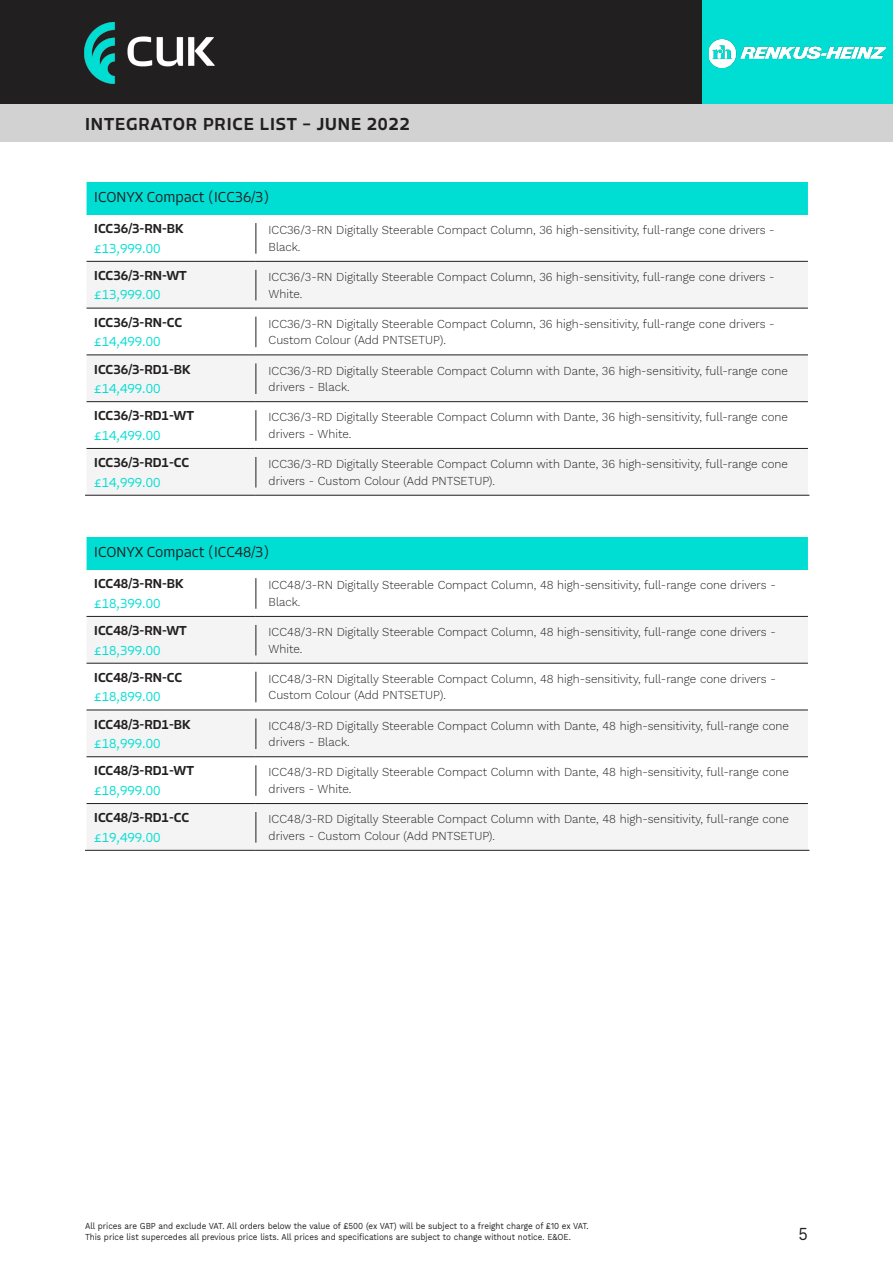
<style>
.page{position:relative;width:893px;height:1263px;background:#fff}
.page>*{position:absolute;margin:0;border:0;box-sizing:border-box;transform-origin:0 0}
.t1{font:500 18px "Allotrope";letter-spacing:.05em;color:#221f20}
.t2{font:18px "Work Sans";color:#221f20;scale:.9 1}
.t3{font:300 15px "Allotrope";color:#221f20}
.t4{font:500 13.5px/19.5px "Allotrope";color:#221f20}
.t5{font:300 13.5px "Allotrope";color:#00ded4}
.Description{font:300 12px/16.5px "Work Sans";color:#221f20}
.t6{font:9px/10.8px "Work Sans";color:#221f20;scale:.9 1}
.s1{font-weight:300;color:#00ded4}
</style>
<div class="page">
<div style="left:702px;top:0;width:191px;height:104px;background:#00ded4"></div>
<div style="left:0;top:0;width:702px;height:104px;background:#221f20"></div>
<div style="left:0;top:104px;width:893px;height:37px;background:#d3d2d2"></div>
<img style="left:84px;top:23px;width:131px;height:61px">
<img style="left:709px;top:39px;width:176px;height:28px">
<div style="left:86px;top:182px;width:723px;height:33px;background:#00ded4"></div>
<svg style="left:87px;top:262px;width:721px;height:233px;fill:#f4f4f4"></svg>
<hr style="left:85px;top:182px;width:2px;height:33px;background:#fff">
<hr style="left:87px;top:261px;width:169px;height:1px;background:#221f20">
<hr style="left:87px;top:308px;width:169px;height:1px;background:#221f20">
<hr style="left:87px;top:355px;width:169px;height:1px;background:#221f20">
<hr style="left:87px;top:401px;width:169px;height:1px;background:#221f20">
<hr style="left:87px;top:448px;width:169px;height:1px;background:#221f20">
<hr style="left:85px;top:495px;width:171px;height:1px;background:#221f20">
<hr style="left:808px;top:182px;width:1px;height:33px;background:#fff">
<hr style="left:256px;top:261px;width:552px;height:1px;background:#221f20">
<hr style="left:256px;top:308px;width:552px;height:1px;background:#221f20">
<hr style="left:256px;top:355px;width:552px;height:1px;background:#221f20">
<hr style="left:256px;top:401px;width:552px;height:1px;background:#221f20">
<hr style="left:256px;top:448px;width:552px;height:1px;background:#221f20">
<hr style="left:256px;top:495px;width:553px;height:1px;background:#221f20">
<hr style="left:256px;top:223px;width:1px;height:31px;background:#221f20">
<hr style="left:256px;top:270px;width:1px;height:30px;background:#221f20">
<hr style="left:256px;top:317px;width:1px;height:30px;background:#221f20">
<hr style="left:256px;top:363px;width:1px;height:31px;background:#221f20">
<hr style="left:256px;top:410px;width:1px;height:31px;background:#221f20">
<hr style="left:256px;top:457px;width:1px;height:30px;background:#221f20">
<div style="left:86px;top:537px;width:723px;height:33px;background:#00ded4"></div>
<svg style="left:87px;top:617px;width:721px;height:233px;fill:#f4f4f4"></svg>
<hr style="left:85px;top:537px;width:2px;height:33px;background:#fff">
<hr style="left:87px;top:616px;width:169px;height:1px;background:#221f20">
<hr style="left:87px;top:663px;width:169px;height:1px;background:#221f20">
<hr style="left:87px;top:710px;width:169px;height:1px;background:#221f20">
<hr style="left:87px;top:756px;width:169px;height:1px;background:#221f20">
<hr style="left:87px;top:803px;width:169px;height:1px;background:#221f20">
<hr style="left:85px;top:850px;width:171px;height:1px;background:#221f20">
<hr style="left:808px;top:537px;width:1px;height:33px;background:#fff">
<hr style="left:256px;top:616px;width:552px;height:1px;background:#221f20">
<hr style="left:256px;top:663px;width:552px;height:1px;background:#221f20">
<hr style="left:256px;top:710px;width:552px;height:1px;background:#221f20">
<hr style="left:256px;top:756px;width:552px;height:1px;background:#221f20">
<hr style="left:256px;top:803px;width:552px;height:1px;background:#221f20">
<hr style="left:256px;top:850px;width:553px;height:1px;background:#221f20">
<hr style="left:256px;top:578px;width:1px;height:31px;background:#221f20">
<hr style="left:256px;top:625px;width:1px;height:30px;background:#221f20">
<hr style="left:256px;top:672px;width:1px;height:30px;background:#221f20">
<hr style="left:256px;top:718px;width:1px;height:31px;background:#221f20">
<hr style="left:256px;top:765px;width:1px;height:31px;background:#221f20">
<hr style="left:256px;top:812px;width:1px;height:31px;background:#221f20">
<h1 class="t1" style="left:85px;top:111px;width:326px">INTEGRATOR PRICE LIST – JUNE 2022</h1>
<p class="t3" style="left:94px;top:187px;width:177px">ICONYX Compact (ICC36/3)</p>
<p class="t4" style="left:94px;top:219px;width:91px">ICC36/3-RN-BK</p>
<p class="t5" style="left:94px;top:239px;width:68px">£13,999.00</p>
<p class="Description" style="left:269px;top:221px;width:508px">ICC36/3-RN Digitally Steerable Compact Column, 36 high-sensitivity, full-range cone drivers -<br>Black.</p>
<p class="t4" style="left:94px;top:266px;width:94px">ICC36/3-RN-WT <span class="s1">£13,999.00</span></p>
<p class="Description" style="left:269px;top:268px;width:508px">ICC36/3-RN Digitally Steerable Compact Column, 36 high-sensitivity, full-range cone drivers -<br>White.</p>
<p class="t4" style="left:94px;top:313px;width:89px">ICC36/3-RN-CC</p>
<p class="t5" style="left:94px;top:333px;width:68px">£14,499.00</p>
<p class="Description" style="left:269px;top:315px;width:508px">ICC36/3-RN Digitally Steerable Compact Column, 36 high-sensitivity, full-range cone drivers -<br>Custom Colour (Add PNTSETUP).</p>
<p class="t4" style="left:94px;top:359px;width:98px">ICC36/3-RD1-BK</p>
<p class="t5" style="left:94px;top:380px;width:68px">£14,499.00</p>
<p class="Description" style="left:269px;top:362px;width:521px">ICC36/3-RD Digitally Steerable Compact Column with Dante, 36 high-sensitivity, full-range cone drivers - Black.</p>
<p class="t4" style="left:94px;top:406px;width:101px">ICC36/3-RD1-WT</p>
<p class="t5" style="left:94px;top:426px;width:68px">£14,499.00</p>
<p class="Description" style="left:269px;top:408px;width:521px">ICC36/3-RD Digitally Steerable Compact Column with Dante, 36 high-sensitivity, full-range cone drivers - White.</p>
<p class="t4" style="left:94px;top:453px;width:96px">ICC36/3-RD1-CC</p>
<p class="t5" style="left:94px;top:473px;width:68px">£14,999.00</p>
<p class="Description" style="left:269px;top:455px;width:521px">ICC36/3-RD Digitally Steerable Compact Column with Dante, 36 high-sensitivity, full-range cone drivers - Custom Colour (Add PNTSETUP).</p>
<p class="t3" style="left:94px;top:542px;width:177px">ICONYX Compact (ICC48/3)</p>
<p class="t4" style="left:94px;top:574px;width:91px">ICC48/3-RN-BK</p>
<p class="t5" style="left:94px;top:594px;width:68px">£18,399.00</p>
<p class="Description" style="left:269px;top:576px;width:509px">ICC48/3-RN Digitally Steerable Compact Column, 48 high-sensitivity, full-range cone drivers -<br>Black.</p>
<p class="t4" style="left:94px;top:621px;width:94px">ICC48/3-RN-WT <span class="s1">£18,399.00</span></p>
<p class="Description" style="left:269px;top:623px;width:509px">ICC48/3-RN Digitally Steerable Compact Column, 48 high-sensitivity, full-range cone drivers -<br>White.</p>
<p class="t4" style="left:94px;top:668px;width:89px">ICC48/3-RN-CC</p>
<p class="t5" style="left:94px;top:688px;width:68px">£18,899.00</p>
<p class="Description" style="left:269px;top:670px;width:509px">ICC48/3-RN Digitally Steerable Compact Column, 48 high-sensitivity, full-range cone drivers -<br>Custom Colour (Add PNTSETUP).</p>
<p class="t4" style="left:94px;top:714px;width:98px">ICC48/3-RD1-BK</p>
<p class="t5" style="left:94px;top:735px;width:68px">£18,999.00</p>
<p class="Description" style="left:269px;top:717px;width:522px">ICC48/3-RD Digitally Steerable Compact Column with Dante, 48 high-sensitivity, full-range cone drivers - Black.</p>
<p class="t4" style="left:94px;top:761px;width:101px">ICC48/3-RD1-WT</p>
<p class="t5" style="left:94px;top:781px;width:68px">£18,999.00</p>
<p class="Description" style="left:269px;top:763px;width:522px">ICC48/3-RD Digitally Steerable Compact Column with Dante, 48 high-sensitivity, full-range cone drivers - White.</p>
<p class="t4" style="left:94px;top:808px;width:96px">ICC48/3-RD1-CC</p>
<p class="t5" style="left:94px;top:828px;width:68px">£19,499.00</p>
<p class="Description" style="left:269px;top:810px;width:522px">ICC48/3-RD Digitally Steerable Compact Column with Dante, 48 high-sensitivity, full-range cone drivers - Custom Colour (Add PNTSETUP).</p>
<p class="t6" style="left:85px;top:1220px;width:561px">All prices are GBP and exclude VAT. All orders below the value of £500 (ex VAT) will be subject to a freight charge of £10 ex VAT.<br>This price list supercedes all previous price lists. All prices and specifications are subject to change without notice. E&amp;OE.</p>
<h1 class="t2" style="left:798px;top:1220px;width:12px">5</h1>
</div>
